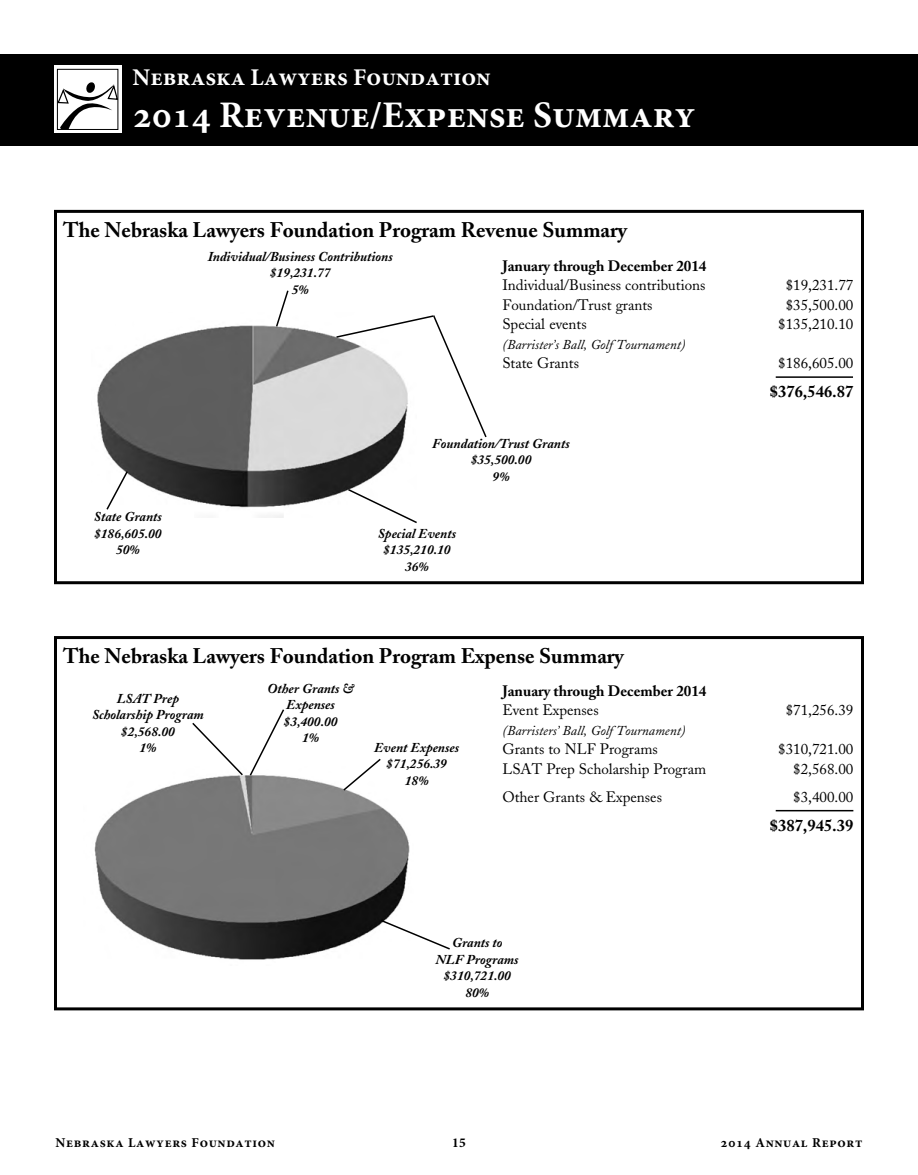
<style>
.page{position:relative;width:918px;height:1175px;background:#fff}
.page>*{position:absolute;margin:0;border:0;box-sizing:border-box;transform-origin:0 0}
.t1{font:700 37.5px "Minion Pro";color:#fff}
.t2{font:700 24px "Minion Pro";color:#fff}
.t3{font:700 21px "Adobe Caslon";color:#000}
.t4{font:700 16.5px "Adobe Caslon";color:#000}
.t5{font:15px "Adobe Caslon";color:#000}
.t6{font:700 15px "Adobe Caslon";color:#000}
.t7{font:italic 700 13.5px/16.5px "Adobe Caslon";color:#000;text-align:center}
.t8{font:italic 13.5px "Adobe Caslon";color:#000}
.t9{font:700 13.5px "Minion Pro";letter-spacing:.05em;color:#000}
</style>
<div class="page">
<div style="left:54px;top:636px;width:810px;height:374px;border:3px solid #000"></div>
<div style="left:54px;top:210px;width:810px;height:374px;border:3px solid #000"></div>
<img style="left:97px;top:325px;width:307px;height:193px">
<img style="left:94px;top:776px;width:316px;height:184px">
<hr style="left:776px;top:810px;width:77px;height:1px;background:#000">
<div style="left:62px;top:511px;width:132px;height:55px;background:#fff"></div>
<hr style="left:776px;top:376px;width:77px;height:2px;background:#000">
<svg style="left:379px;top:918px;width:71px;height:32px"></svg>
<div style="left:0;top:54px;width:918px;height:91px;background:#000"></div>
<div style="left:54px;top:66px;width:67px;height:67px;background:#fff"></div>
<svg style="left:56px;top:82px;width:63px;height:47px"></svg>
<div style="left:57px;top:69px;width:61px;height:61px;border:1px solid #000"></div>
<svg style="left:105px;top:469px;width:24px;height:42px"></svg>
<svg style="left:347px;top:487px;width:70px;height:37px"></svg>
<svg style="left:275px;top:290px;width:15px;height:38px"></svg>
<svg style="left:335px;top:315px;width:152px;height:124px"></svg>
<svg style="left:191px;top:709px;width:95px;height:68px"></svg>
<svg style="left:342px;top:758px;width:40px;height:34px"></svg>
<h2 class="t2" style="left:133px;top:61px;width:360px">Nebraska Lawyers Foundation</h2>
<h1 class="t1" style="left:133px;top:89px;width:564px">2014 Revenue/Expense Summary</h1>
<h3 class="t3" style="left:63px;top:217px;width:565px">The Nebraska Lawyers Foundation Program Revenue Summary</h3>
<p class="t7" style="left:94px;top:509px;width:70px">State Grants $186,605.00<br>50%</p>
<p class="t7" style="left:208px;top:248px;width:187px">Individual/Business Contributions $19,231.77<br>5%</p>
<p class="t6" style="left:502px;top:257px;width:205px">January through December 2014</p>
<p class="t5" style="left:502px;top:276px;width:205px">Individual/Business contributions</p>
<p class="t5" style="left:786px;top:276px;width:69px">$19,231.77</p>
<p class="t5" style="left:502px;top:296px;width:152px">Foundation/Trust grants</p>
<p class="t5" style="left:786px;top:296px;width:69px">$35,500.00</p>
<p class="t5" style="left:502px;top:315px;width:86px">Special events</p>
<p class="t5" style="left:778px;top:315px;width:77px">$135,210.10</p>
<p class="t8" style="left:502px;top:337px;width:185px">(Barrister’s Ball, Golf Tournament)</p>
<p class="t5" style="left:502px;top:354px;width:78px">State Grants</p>
<p class="t5" style="left:778px;top:354px;width:77px">$186,605.00</p>
<p class="t4" style="left:770px;top:381px;width:85px">$376,546.87</p>
<p class="t7" style="left:432px;top:435px;width:139px">Foundation/Trust Grants $35,500.00<br>9%</p>
<p class="t7" style="left:378px;top:525px;width:80px">Special Events $135,210.10<br>36%</p>
<h3 class="t3" style="left:63px;top:643px;width:562px">The Nebraska Lawyers Foundation Program Expense Summary</h3>
<p class="t6" style="left:502px;top:681px;width:205px">January through December 2014</p>
<p class="t5" style="left:502px;top:701px;width:98px">Event Expenses</p>
<p class="t5" style="left:786px;top:701px;width:69px">$71,256.39</p>
<p class="t8" style="left:502px;top:723px;width:185px">(Barristers’ Ball, Golf Tournament)</p>
<p class="t5" style="left:502px;top:740px;width:157px">Grants to NLF Programs</p>
<p class="t5" style="left:778px;top:740px;width:77px">$310,721.00</p>
<p class="t5" style="left:502px;top:760px;width:205px">LSAT Prep Scholarship Program</p>
<p class="t5" style="left:793px;top:760px;width:62px">$2,568.00</p>
<p class="t5" style="left:502px;top:788px;width:161px">Other Grants &amp; Expenses</p>
<p class="t5" style="left:793px;top:788px;width:62px">$3,400.00</p>
<p class="t4" style="left:770px;top:815px;width:85px">$387,945.39</p>
<p class="t7" style="left:267px;top:680px;width:88px">Other Grants &amp;<br>Expenses $3,400.00<br>1%</p>
<p class="t7" style="left:92px;top:690px;width:113px">LSAT Prep<br>Scholarship Program $2,568.00<br>1%</p>
<p class="t7" style="left:374px;top:739px;width:86px">Event Expenses $71,256.39<br>18%</p>
<p class="t7" style="left:436px;top:934px;width:84px">Grants to<br>NLF Programs $310,721.00<br>80%</p>
<p class="t9" style="left:55px;top:1133px;width:221px">Nebraska Lawyers Foundation</p>
<p class="t9" style="left:452px;top:1133px;width:15px">15</p>
<p class="t9" style="left:721px;top:1133px;width:143px">2014 Annual Report</p>
</div>
